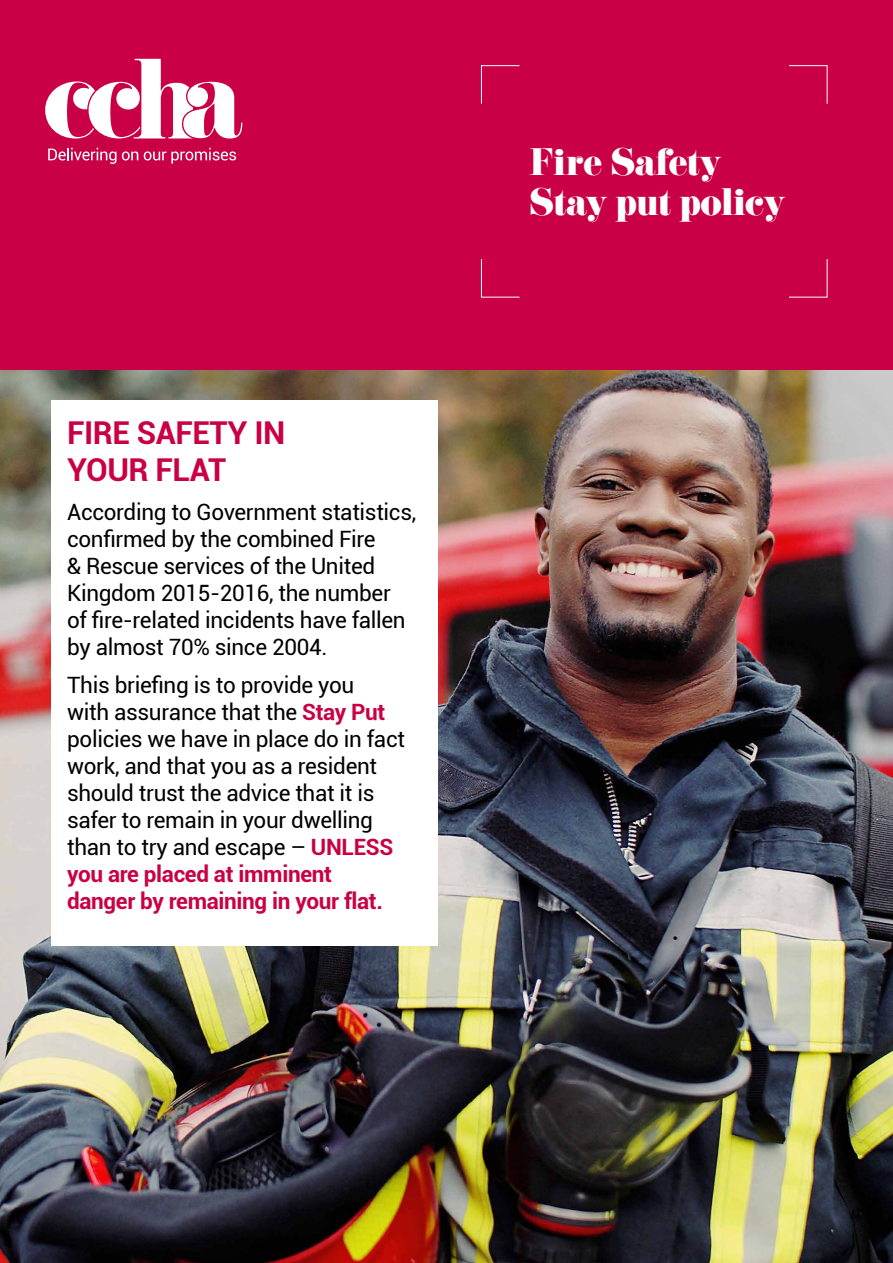
<style>
.page{position:relative;width:893px;height:1263px;background:#c90045}
.page>*{position:absolute;margin:0;border:0;box-sizing:border-box;transform-origin:0 0}
.t1{font:33.45px/39.8px "Eloquent JF Pro";letter-spacing:-.01em;color:#fff}
.t2{font:700 31.5px/37.8px "Roboto";letter-spacing:-.015em;color:#c90045}
.t3{font:22.5px/27px "Roboto";letter-spacing:-.015em;color:#000}
.s1{font-weight:700;color:#c90045}
</style>
<div class="page">
<svg style="left:45px;top:59px;width:197px;height:79px"></svg>
<svg style="left:48px;top:148px;width:68px;height:16px"></svg>
<svg style="left:122px;top:151px;width:16px;height:9px"></svg>
<svg style="left:144px;top:148px;width:92px;height:16px"></svg>
<img style="left:0;top:370px;width:893px;height:893px">
<svg style="left:481px;top:65px;width:39px;height:39px"></svg>
<svg style="left:481px;top:259px;width:39px;height:39px"></svg>
<svg style="left:789px;top:259px;width:39px;height:39px"></svg>
<svg style="left:789px;top:65px;width:39px;height:39px"></svg>
<div style="left:51px;top:400px;width:386px;height:546px;background:#fff"></div>
<h2 class="t2" style="left:67px;top:412px;width:220px">FIRE SAFETY IN<br>YOUR FLAT</h2>
<p class="t3" style="left:67px;top:497px;width:351px">According to Government statistics, confirmed by the combined Fire<br>&amp; Rescue services of the United<br>Kingdom 2015-2016, the number of fire-related incidents have fallen by almost 70% since 2004.</p>
<p class="t3" style="left:67px;top:670px;width:339px">This briefing is to provide you<br>with assurance that the <span class="s1">Stay Put </span>policies we have in place do in fact work, and that you as a resident should trust the advice that it is safer to remain in your dwelling than to try and escape – <span class="s1">UNLESS you are placed at imminent danger by remaining in your flat.</span></p>
<h1 class="t1" style="left:530px;top:144px;width:257px">Fire Safety<br>Stay put policy</h1>
</div>
